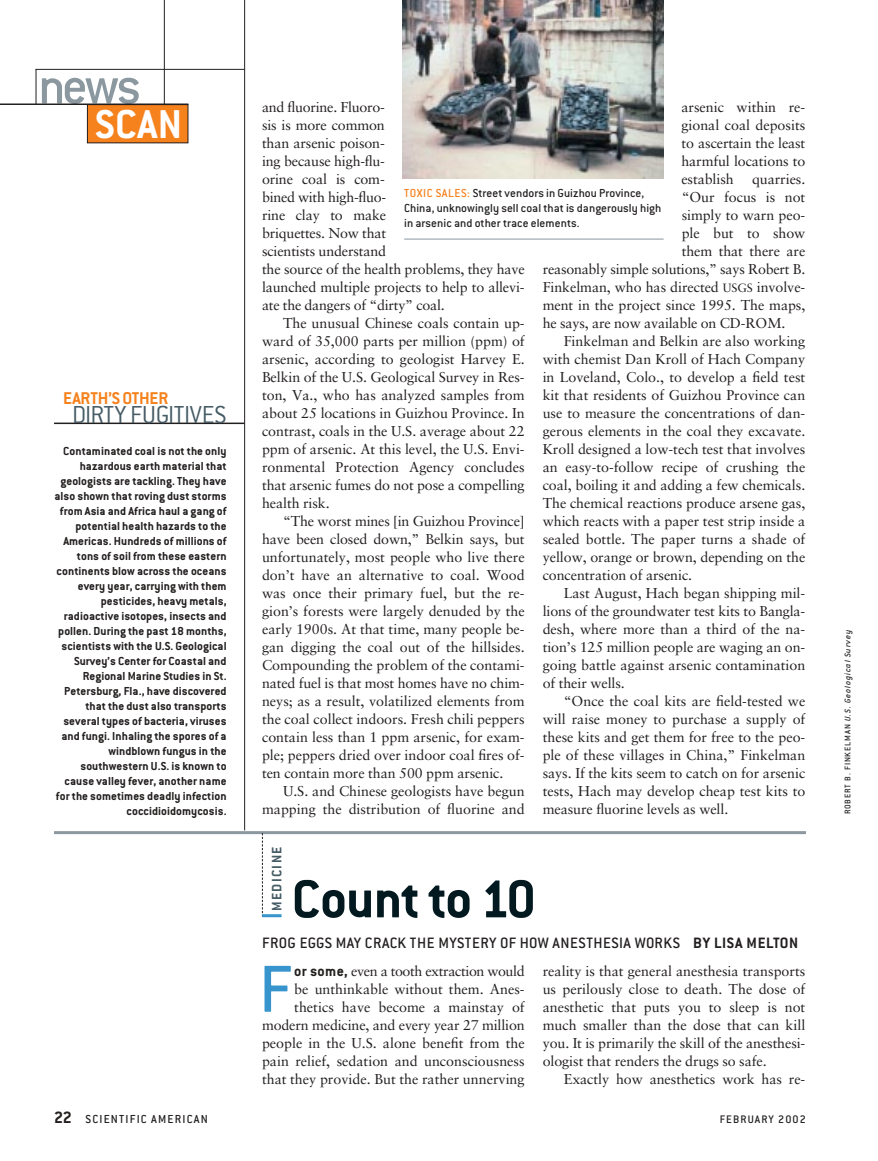
<style>
.page{position:relative;width:878px;height:1161px;background:#fff}
.page>*{position:absolute;margin:0;border:0;box-sizing:border-box;transform-origin:0 0}
.t1{font:500 72.9px "Conduit ITC";color:#3794cc}
.t2{font:700 58.5px "Conduit ITC";letter-spacing:-.015em;color:#031920}
.t3{font:500 55.8px "Conduit ITC";color:#8b98a0}
.t4{font:700 44.25px "Conduit ITC";color:#fff}
.t5{font:300 27px "Conduit ITC";letter-spacing:-.015em;color:#455b65}
.t6{font:700 18.75px "Conduit ITC";letter-spacing:-.01em;color:#f6821e}
.t7{font:500 16.5px "Conduit ITC";letter-spacing:.03em;color:#231f1f}
.t8{font:700 15px "Conduit ITC";letter-spacing:.09em;color:#455b65}
.t9{font:14.25px/18px "Sabon";letter-spacing:-.005em;color:#231f1f;text-align:justify}
.t10{font:700 12.75px/15px "Conduit ITC";letter-spacing:.005em;color:#231f1f;text-align:right}
.t11{font:500 12.75px/15px "Conduit ITC";letter-spacing:.005em;color:#231f1f}
.t12{font:500 12.75px "Conduit ITC";letter-spacing:.09em;color:#231f1f}
.t13{font:500 12px "Conduit ITC";letter-spacing:.09em;color:#231f1f}
.t14{font:italic 500 9px "Conduit ITC";letter-spacing:.09em;color:#231f1f}
.s1{font-size:12px}
.s2{color:#f6821e}
.s3{font-weight:700}
.s4{font-family:"Conduit ITC";font-weight:700;font-size:15.75px}
.s5{font-weight:700;font-size:18px}
.s6{font-style:normal}
</style>
<div class="page">
<div style="left:87px;top:105px;width:101px;height:38px;background:#f6821e"></div>
<hr style="left:36px;top:69px;width:1px;height:35px;background:#231f1f">
<hr style="left:164px;top:0;width:1px;height:104px;background:#231f1f">
<hr style="left:244px;top:0;width:1px;height:830px;background:#231f1f">
<hr style="left:36px;top:69px;width:208px;height:1px;background:#231f1f">
<hr style="left:0;top:104px;width:188px;height:1px;background:#231f1f">
<hr style="left:54px;top:831px;width:752px;height:3px;background:#8b98a0">
<svg style="left:262px;top:833px;width:1px;height:81px"></svg>
<hr style="left:262px;top:914px;width:19px;height:3px;background:#3794cc">
<hr style="left:54px;top:423px;width:190px;height:1px;background:#231f1f">
<img style="left:403px;top:0;width:260px;height:178px">
<hr style="left:404px;top:239px;width:259px;height:1px;background:#8b98a0">
<h3 class="t3" style="left:38px;top:52px;width:104px">news</h3>
<h3 class="t4" style="left:95px;top:97px;width:88px">SCAN</h3>
<h3 class="t6" style="left:63px;top:386px;width:107px">EARTH’S OTHER</h3>
<h3 class="t5" style="left:72px;top:397px;width:156px">DIRTY FUGITIVES</h3>
<p class="t10" style="left:54px;top:443px;width:174px">Contaminated coal is not the only hazardous earth material that geologists are tackling. They have also shown that roving dust storms from Asia and Africa haul a gang of potential health hazards to the<br>Americas. Hundreds of millions of tons of soil from these eastern continents blow across the oceans every year, carrying with them pesticides, heavy metals, radioactive isotopes, insects and pollen. During the past 18 months, scientists with the U.S. Geological<br>Survey’s Center for Coastal and<br>Regional Marine Studies in St.<br>Petersburg, Fla., have discovered that the dust also transports several types of bacteria, viruses and fungi. Inhaling the spores of a windblown fungus in the southwestern U.S. is known to cause valley fever, another name for the sometimes deadly infection coccidioidomycosis.</p>
<p class="t9" style="left:262px;top:99px;width:264px;text-align:left">and fluorine. Fluoro-<br>sis is more common<br>than arsenic poison-<br>ing because high-flu-<br>orine coal is com-<br>bined with high-fluo-<br>rine clay to make<br>briquettes. Now that<br>scientists understand<br>the source of the health problems, they have launched multiple projects to help to allevi&shy;ate the dangers of “dirty” coal.</p>
<p class="t9" style="left:262px;top:315px;width:264px;text-indent:21px">The unusual Chinese coals contain up&shy;ward of 35,000 parts per million (ppm) of arsenic, according to geologist Harvey E.<br>Belkin of the U.S. Geological Survey in Res&shy;ton, Va., who has analyzed samples from about 25 locations in Guizhou Province. In contrast, coals in the U.S. average about 22 ppm of arsenic. At this level, the U.S. Envi&shy;ronmental Protection Agency concludes that arsenic fumes do not pose a compelling health risk.</p>
<p class="t9" style="left:262px;top:513px;width:264px;text-indent:21px">“The worst mines [in Guizhou Province] have been closed down,” Belkin says, but unfortunately, most people who live there don’t have an alternative to coal. Wood was once their primary fuel, but the re&shy;gion’s forests were largely denuded by the early 1900s. At that time, many people be&shy;gan digging the coal out of the hillsides.<br>Compounding the problem of the contami&shy;nated fuel is that most homes have no chim&shy;neys; as a result, volatilized elements from the coal collect indoors. Fresh chili peppers contain less than 1 ppm arsenic, for exam&shy;ple; peppers dried over indoor coal fires of&shy;ten contain more than 500 ppm arsenic.</p>
<p class="t9" style="left:262px;top:783px;width:264px;text-align:right">U.S. and Chinese geologists have begun mapping the distribution of fluorine and</p>
<p class="t9" style="left:681px;top:99px;width:125px">arsenic within re&shy;gional coal deposits to ascertain the least harmful locations to establish</p>
<p class="t9" style="left:752px;top:171px;width:55px">quarries.</p>
<p class="t9" style="left:681px;top:189px;width:125px">“Our focus is not</p>
<p class="t9" style="left:681px;top:207px;width:125px">simply to warn peo-</p>
<p class="t9" style="left:681px;top:225px;width:125px">ple but to show</p>
<p class="t9" style="left:681px;top:243px;width:125px">them that there are</p>
<p class="t9" style="left:542px;top:261px;width:264px">reasonably simple solutions,” says Robert B.</p>
<p class="t9" style="left:542px;top:279px;width:264px">Finkelman, who has directed <span class="s1">USGS</span> involve-</p>
<p class="t9" style="left:542px;top:297px;width:264px">ment in the project since 1995. The maps,</p>
<p class="t9" style="left:542px;top:315px;width:244px">he says, are now available on CD-ROM.</p>
<p class="t9" style="left:563px;top:333px;width:243px">Finkelman and Belkin are also working</p>
<p class="t9" style="left:542px;top:351px;width:264px">with chemist Dan Kroll of Hach Company</p>
<p class="t9" style="left:542px;top:369px;width:264px">in Loveland, Colo., to develop a field test</p>
<p class="t9" style="left:542px;top:387px;width:264px">kit that residents of Guizhou Province can</p>
<p class="t9" style="left:542px;top:405px;width:264px">use to measure the concentrations of dan-</p>
<p class="t9" style="left:542px;top:423px;width:264px">gerous elements in the coal they excavate.</p>
<p class="t9" style="left:542px;top:441px;width:264px">Kroll designed a low-tech test that involves</p>
<p class="t9" style="left:542px;top:459px;width:264px">an easy-to-follow recipe of crushing the</p>
<p class="t9" style="left:542px;top:477px;width:264px">coal, boiling it and adding a few chemicals.</p>
<p class="t9" style="left:542px;top:495px;width:264px">The chemical reactions produce arsene gas,</p>
<p class="t9" style="left:542px;top:513px;width:264px">which reacts with a paper test strip inside a</p>
<p class="t9" style="left:542px;top:531px;width:264px">sealed bottle. The paper turns a shade of</p>
<p class="t9" style="left:542px;top:549px;width:264px">yellow, orange or brown, depending on the</p>
<p class="t9" style="left:542px;top:567px;width:151px">concentration of arsenic.</p>
<p class="t9" style="left:563px;top:585px;width:243px">Last August, Hach began shipping mil-</p>
<p class="t9" style="left:542px;top:603px;width:264px">lions of the groundwater test kits to Bangla-</p>
<p class="t9" style="left:542px;top:621px;width:264px">desh, where more than a third of the na-</p>
<p class="t9" style="left:542px;top:639px;width:264px">tion’s 125 million people are waging an on-</p>
<p class="t9" style="left:542px;top:657px;width:264px">going battle against arsenic contamination</p>
<p class="t9" style="left:542px;top:675px;width:84px">of their wells.</p>
<p class="t9" style="left:563px;top:693px;width:243px">“Once the coal kits are field-tested we</p>
<p class="t9" style="left:542px;top:711px;width:264px">will raise money to purchase a supply of</p>
<p class="t9" style="left:542px;top:729px;width:264px">these kits and get them for free to the peo-</p>
<p class="t9" style="left:542px;top:747px;width:264px">ple of these villages in China,” Finkelman</p>
<p class="t9" style="left:542px;top:765px;width:264px">says. If the kits seem to catch on for arsenic</p>
<p class="t9" style="left:542px;top:783px;width:264px">tests, Hach may develop cheap test kits to</p>
<p class="t9" style="left:542px;top:801px;width:187px">measure fluorine levels as well.</p>
<p class="t11" style="left:404px;top:185px;width:259px"><span class="s2">TOXIC SALES:</span> Street vendors in Guizhou Province,<br>China, unknowingly sell coal that is dangerously high in arsenic and other trace elements.</p>
<p class="t8" style="left:268px;top:911px;width:66px;rotate:-90deg">MEDICINE</p>
<h2 class="t2" style="left:292px;top:863px;width:246px">Count to 10</h2>
<p class="t7" style="left:262px;top:933px;width:537px">FROG EGGS MAY CRACK THE MYSTERY OF HOW ANESTHESIA WORKS <span class="s3">BY LISA MELTON</span></p>
<p class="t9" style="left:262px;top:963px;width:264px;text-align:right"><span class="s4">or some,</span> even a tooth extraction would<br>be unthinkable without them. Anes&shy;thetics have become a mainstay of modern medicine, and every year 27 million people in the U.S. alone benefit from the pain relief, sedation and unconsciousness that they provide. But the rather unnerving</p>
<p class="t9" style="left:542px;top:963px;width:264px">reality is that general anesthesia transports us perilously close to death. The dose of anesthetic that puts you to sleep is not much smaller than the dose that can kill you. It is primarily the skill of the anesthesi&shy;ologist that renders the drugs so safe.</p>
<h1 class="t1" style="left:259px;top:944px;width:35px">F</h1>
<p class="t9" style="left:563px;top:1071px;width:243px">Exactly how anesthetics work has re-</p>
<p class="t12" style="left:54px;top:1111px;width:155px"><span class="s5">22</span> SCIENTIFIC AMERICAN</p>
<p class="t13" style="left:719px;top:1112px;width:88px">FEBRUARY 2002</p>
<p class="t14" style="left:842px;top:814px;width:186px;rotate:-90deg"><span class="s6">ROBERT B. FINKELMAN</span> U.S. Geological Survey</p>
</div>
